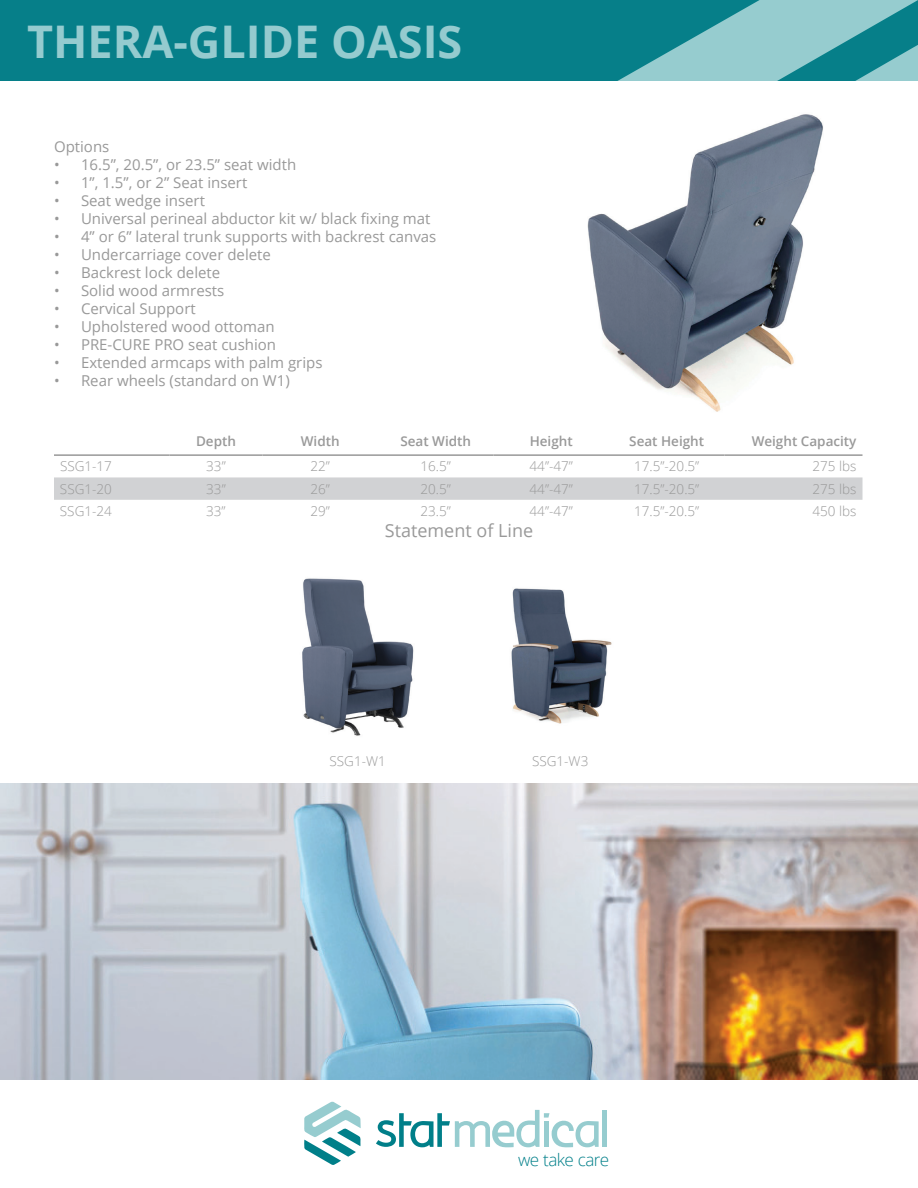
<style>
.page{position:relative;width:918px;height:1188px;background:#fff}
.page>*{position:absolute;margin:0;border:0;box-sizing:border-box;transform-origin:0 0}
.t1{font:700 45px "Open Sans";color:#95cbcf}
.t2{font:18px "Open Sans";color:#999}
.t3{font:300 17.1px "Open Sans";letter-spacing:-.035em;color:#007f89}
.t4{font:15px "Open Sans";color:#999}
.t5{font:300 13.5px "Open Sans";color:#999}
.t6{font:600 13.5px "Open Sans";color:#999}
</style>
<div class="page">
<div style="left:602px;top:1110px;width:5px;height:37px;background:#96cccf"></div>
<svg style="left:376px;top:1110px;width:223px;height:37px"></svg>
<svg style="left:304px;top:1101px;width:57px;height:64px"></svg>
<div style="left:0;top:0;width:918px;height:81px;background:#067f89"></div>
<svg style="left:617px;top:0;width:301px;height:81px"></svg>
<img style="left:0;top:783px;width:917px;height:297px">
<img style="left:587px;top:114px;width:236px;height:298px">
<img style="left:302px;top:578px;width:112px;height:158px">
<img style="left:511px;top:588px;width:101px;height:136px">
<svg style="left:54px;top:477px;width:808px;height:23px"></svg>
<hr style="left:54px;top:454px;width:116px;height:2px;background:#999">
<hr style="left:170px;top:454px;width:92px;height:2px;background:#999">
<hr style="left:262px;top:454px;width:116px;height:2px;background:#999">
<hr style="left:378px;top:454px;width:116px;height:2px;background:#999">
<hr style="left:494px;top:454px;width:115px;height:2px;background:#999">
<hr style="left:609px;top:454px;width:115px;height:2px;background:#999">
<hr style="left:724px;top:454px;width:138px;height:2px;background:#999">
<h1 class="t1" style="left:27px;top:10px;width:437px">THERA-GLIDE OASIS</h1>
<p class="t4" style="left:54px;top:137px;width:57px">Options</p>
<p class="t4" style="left:54px;top:155px;width:244px">• 16.5”, 20.5”, or 23.5” seat width</p>
<p class="t4" style="left:54px;top:173px;width:195px">• 1”, 1.5”, or 2” Seat insert</p>
<p class="t4" style="left:54px;top:191px;width:152px">• Seat wedge insert</p>
<p class="t4" style="left:54px;top:209px;width:378px">• Universal perineal abductor kit w/ black fixing mat</p>
<p class="t4" style="left:54px;top:227px;width:384px">• 4” or 6” lateral trunk supports with backrest canvas</p>
<p class="t4" style="left:54px;top:245px;width:218px">• Undercarriage cover delete</p>
<p class="t4" style="left:54px;top:263px;width:168px">• Backrest lock delete</p>
<p class="t4" style="left:54px;top:281px;width:172px">• Solid wood armrests</p>
<p class="t4" style="left:54px;top:299px;width:143px">• Cervical Support</p>
<p class="t4" style="left:54px;top:317px;width:222px">• Upholstered wood ottoman</p>
<p class="t4" style="left:54px;top:335px;width:224px">• PRE-CURE PRO seat cushion</p>
<p class="t4" style="left:54px;top:353px;width:270px">• Extended armcaps with palm grips</p>
<p class="t4" style="left:54px;top:371px;width:237px">• Rear wheels (standard on W1)</p>
<p class="t6" style="left:196px;top:432px;width:41px">Depth</p>
<p class="t6" style="left:301px;top:432px;width:40px">Width</p>
<p class="t6" style="left:400px;top:432px;width:72px">Seat Width</p>
<p class="t6" style="left:530px;top:432px;width:45px">Height</p>
<p class="t6" style="left:629px;top:432px;width:76px">Seat Height</p>
<p class="t6" style="left:752px;top:432px;width:106px">Weight Capacity</p>
<p class="t5" style="left:60px;top:457px;width:53px">SSG1-17</p>
<p class="t5" style="left:206px;top:457px;width:21px">33”</p>
<p class="t5" style="left:311px;top:457px;width:21px">22”</p>
<p class="t5" style="left:421px;top:457px;width:32px">16.5”</p>
<p class="t5" style="left:530px;top:457px;width:45px">44”-47”</p>
<p class="t5" style="left:634px;top:457px;width:67px">17.5”-20.5”</p>
<p class="t5" style="left:812px;top:457px;width:46px">275 lbs</p>
<p class="t5" style="left:60px;top:480px;width:53px">SSG1-20</p>
<p class="t5" style="left:206px;top:480px;width:21px">33”</p>
<p class="t5" style="left:311px;top:480px;width:21px">26”</p>
<p class="t5" style="left:421px;top:480px;width:32px">20.5”</p>
<p class="t5" style="left:530px;top:480px;width:45px">44”-47”</p>
<p class="t5" style="left:634px;top:480px;width:67px">17.5”-20.5”</p>
<p class="t5" style="left:812px;top:480px;width:46px">275 lbs</p>
<p class="t5" style="left:60px;top:502px;width:53px">SSG1-24</p>
<p class="t5" style="left:206px;top:502px;width:21px">33”</p>
<p class="t5" style="left:310px;top:502px;width:21px">29”</p>
<p class="t5" style="left:421px;top:502px;width:32px">23.5”</p>
<p class="t5" style="left:530px;top:502px;width:45px">44”-47”</p>
<p class="t5" style="left:634px;top:502px;width:67px">17.5”-20.5”</p>
<p class="t5" style="left:812px;top:502px;width:46px">450 lbs</p>
<p class="t2" style="left:385px;top:519px;width:150px">Statement of Line</p>
<p class="t5" style="left:330px;top:752px;width:58px">SSG1-W1</p>
<p class="t5" style="left:532px;top:752px;width:58px">SSG1-W3</p>
<p class="t3" style="left:518px;top:1148px;width:93px">we take care</p>
</div>
